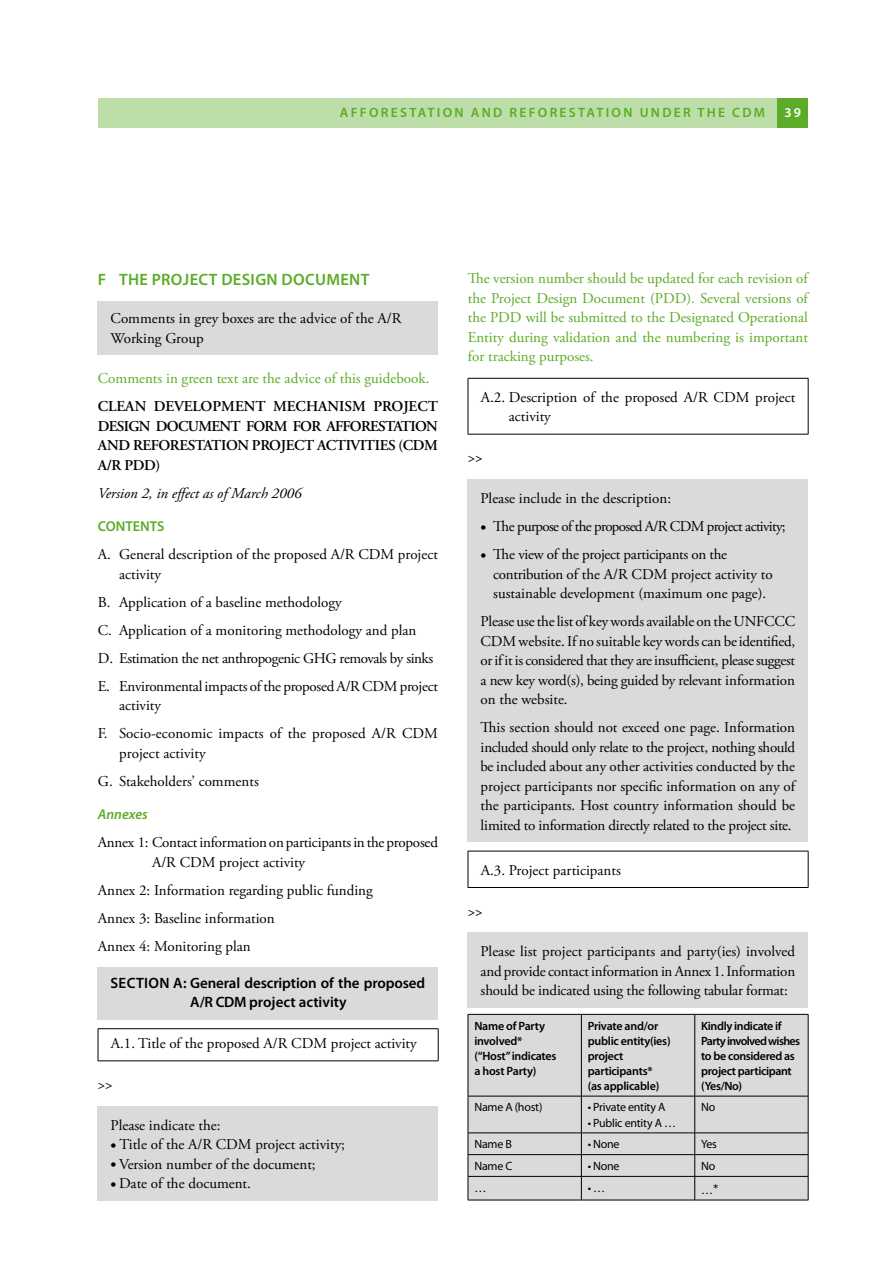
<style>
.page{position:relative;width:893px;height:1263px;background:#fff}
.page>*{position:absolute;margin:0;border:0;box-sizing:border-box;transform-origin:0 0}
.t1{font:600 16.5px "Myriad Pro";letter-spacing:.02em;color:#5bac26}
.t2{font:15px/19.5px "Adobe Garamond Pro";color:#000}
.t3{font:15px/19.5px "Adobe Garamond Pro";color:#5bac26;text-align:justify}
.t4{font:15px/28px "Adobe Garamond Pro";letter-spacing:-.02em;color:#000}
.t5{font:600 15px/19.5px "Adobe Garamond Pro";letter-spacing:-.025em;color:#000;text-align:justify}
.t6{font:600 15px/19.5px "Myriad Pro";letter-spacing:-.01em;color:#000}
.t7{font:15px "Adobe Garamond Pro";letter-spacing:-.045em;color:#000}
.t8{font:italic 15px "Adobe Garamond Pro";color:#000}
.t9{font:600 14.25px "Myriad Pro";color:#5bac26}
.t10{font:italic 600 14.25px "Myriad Pro";color:#5bac26}
.t11{font:600 13.5px "Myriad Pro";letter-spacing:.17em;color:#5bac26}
.t12{font:600 13.5px "Myriad Pro";color:#fff}
.t13{font:600 12px/15px "Myriad Pro";letter-spacing:-.03em;color:#000}
.t14{font:12px "Myriad Pro";letter-spacing:-.02em;color:#000}
.s1{font-family:"Myriad Pro";font-size:21px}
.s2{font-family:"Adobe Garamond Pro";font-size:15px}
</style>
<div class="page">
<div style="left:98px;top:98px;width:710px;height:30px;background:#bddea8"></div>
<div style="left:778px;top:98px;width:30px;height:30px;background:#5bac26"></div>
<div style="left:98px;top:302px;width:340px;height:53px;background:#d9dadb"></div>
<div style="left:98px;top:968px;width:340px;height:52px;background:#d9dadb"></div>
<hr style="left:98px;top:1028px;width:340px;height:1px;background:#000">
<hr style="left:98px;top:1029px;width:1px;height:31px;background:#000">
<hr style="left:438px;top:1029px;width:1px;height:31px;background:#000">
<hr style="left:98px;top:1060px;width:340px;height:1px;background:#000">
<div style="left:98px;top:1106px;width:340px;height:95px;background:#d9dadb"></div>
<hr style="left:468px;top:378px;width:340px;height:1px;background:#000">
<hr style="left:468px;top:378px;width:1px;height:56px;background:#000">
<hr style="left:808px;top:378px;width:1px;height:56px;background:#000">
<hr style="left:468px;top:434px;width:340px;height:1px;background:#000">
<div style="left:468px;top:479px;width:340px;height:363px;background:#d9dadb"></div>
<hr style="left:468px;top:851px;width:340px;height:1px;background:#000">
<hr style="left:468px;top:851px;width:1px;height:36px;background:#000">
<hr style="left:808px;top:851px;width:1px;height:36px;background:#000">
<hr style="left:468px;top:887px;width:340px;height:1px;background:#000">
<div style="left:468px;top:933px;width:340px;height:75px;background:#d9dadb"></div>
<div style="left:469px;top:1015px;width:339px;height:185px;background:#d9dadb"></div>
<hr style="left:468px;top:1014px;width:113px;height:1px;background:#000">
<hr style="left:468px;top:1014px;width:1px;height:82px;background:#000">
<hr style="left:581px;top:1014px;width:114px;height:1px;background:#000">
<hr style="left:581px;top:1014px;width:1px;height:82px;background:#000">
<hr style="left:695px;top:1014px;width:113px;height:1px;background:#000">
<hr style="left:694px;top:1014px;width:1px;height:82px;background:#000">
<hr style="left:808px;top:1014px;width:1px;height:82px;background:#000">
<hr style="left:468px;top:1096px;width:113px;height:1px;background:#000">
<hr style="left:468px;top:1096px;width:1px;height:37px;background:#000">
<hr style="left:581px;top:1096px;width:114px;height:1px;background:#000">
<hr style="left:581px;top:1096px;width:1px;height:37px;background:#000">
<hr style="left:695px;top:1096px;width:113px;height:1px;background:#000">
<hr style="left:694px;top:1096px;width:1px;height:37px;background:#000">
<hr style="left:808px;top:1096px;width:1px;height:37px;background:#000">
<hr style="left:468px;top:1132px;width:113px;height:1px;background:#000">
<hr style="left:581px;top:1132px;width:114px;height:1px;background:#000">
<hr style="left:695px;top:1132px;width:113px;height:1px;background:#000">
<hr style="left:468px;top:1154px;width:113px;height:1px;background:#000">
<hr style="left:581px;top:1154px;width:114px;height:1px;background:#000">
<hr style="left:695px;top:1154px;width:113px;height:1px;background:#000">
<hr style="left:468px;top:1176px;width:113px;height:1px;background:#000">
<svg style="left:468px;top:1133px;width:1px;height:67px"></svg>
<hr style="left:581px;top:1176px;width:114px;height:1px;background:#000">
<svg style="left:581px;top:1133px;width:1px;height:67px"></svg>
<hr style="left:695px;top:1176px;width:113px;height:1px;background:#000">
<svg style="left:694px;top:1133px;width:1px;height:67px"></svg>
<svg style="left:808px;top:1133px;width:1px;height:67px"></svg>
<hr style="left:468px;top:1200px;width:113px;height:1px;background:#000">
<hr style="left:581px;top:1200px;width:114px;height:1px;background:#000">
<hr style="left:695px;top:1200px;width:113px;height:1px;background:#000">
<p class="t11" style="left:340px;top:104px;width:427px">afforestation and reforestation under the cdm</p>
<p class="t12" style="left:784px;top:104px;width:18px">3 9</p>
<p class="t1" style="left:98px;top:268px;width:273px">F The Project Design Document</p>
<p class="t2" style="left:111px;top:309px;width:292px">Comments in grey boxes are the advice of the A/R<br>Working Group</p>
<p class="t3" style="left:98px;top:369px;width:333px">Comments in green text are the advice of this guidebook.</p>
<p class="t5" style="left:98px;top:397px;width:342px">CLEAN DEVELOPMENT MECHANISM PROJECT DESIGN DOCUMENT FORM FOR AFFORESTATION AND REFORESTATION PROJECT ACTIVITIES (CDM A/R PDD)</p>
<p class="t8" style="left:98px;top:484px;width:205px">Version 2, in effect as of March 2006</p>
<p class="t9" style="left:98px;top:517px;width:10px">CONTENTS</p>
<p class="t2" style="left:119px;top:545px;width:320px;text-indent:-21px">A. General description of the proposed A/R CDM project activity</p>
<p class="t4" style="left:98px;top:589px;width:342px">B. Application of a baseline methodology<br>C. Application of a monitoring methodology and plan<br>D. Estimation the net anthropogenic GHG removals by sinks E. Environmental impacts of the proposed A/R CDM project</p>
<p class="t2" style="left:98px;top:692px;width:342px;line-height:28px;text-indent:21px">activity<br>F. Socio-economic impacts of the proposed A/R CDM</p>
<p class="t2" style="left:98px;top:740px;width:163px;line-height:28px;text-indent:21px">project activity<br>G. Stakeholders’ comments</p>
<p class="t10" style="left:98px;top:805px;width:52px">Annexes</p>
<p class="t2" style="left:152px;top:833px;width:287px;text-indent:-54px">Annex 1: Contact information on participants in the proposed<br>A/R CDM project activity</p>
<p class="t2" style="left:98px;top:877px;width:277px;line-height:28px">Annex 2: Information regarding public funding<br>Annex 3: Baseline information<br>Annex 4: Monitoring plan</p>
<p class="t6" style="left:111px;top:972px;width:10px">SECTION</p>
<p class="t6" style="left:190px;top:972px;width:236px;text-indent:-17px">A: General description of the proposed<br>A/R CDM</p>
<p class="t6" style="left:249px;top:992px;width:99px">project activity</p>
<p class="t2" style="left:111px;top:1034px;width:307px">A.1. Title of the proposed A/R CDM project activity</p>
<p class="t2" style="left:98px;top:1075px;width:16px">&gt;&gt;</p>
<p class="t2" style="left:111px;top:1116px;width:111px">Please indicate the:</p>
<p class="t2" style="left:111px;top:1135px;width:236px"><span class="s1">•</span> Title of the A/R CDM project activity;</p>
<p class="t2" style="left:111px;top:1155px;width:207px"><span class="s1">•</span> Version number of the document;</p>
<p class="t2" style="left:111px;top:1174px;width:142px"><span class="s1">•</span> Date of the document.</p>
<p class="t3" style="left:468px;top:269px;width:342px">The version number should be updated for each revision of the Project Design Document (PDD). Several versions of the PDD will be submitted to the Designated Operational Entity during validation and the numbering is important for tracking purposes.</p>
<p class="t2" style="left:509px;top:388px;width:288px;text-indent:-28px">A.2. Description of the proposed A/R CDM project activity</p>
<p class="t2" style="left:468px;top:448px;width:16px">&gt;&gt;</p>
<p class="t2" style="left:480px;top:489px;width:192px">Please include in the description:</p>
<p class="t7" style="left:480px;top:517px;width:307px"><span class="s1">•</span> The purpose of the proposed A/R CDM project activity;</p>
<p class="t2" style="left:493px;top:545px;width:281px;text-indent:-13px"><span class="s1">•</span> The view of the project participants on the contribution of the A/R CDM project activity to sustainable development (maximum one page).</p>
<p class="t2" style="left:480px;top:612px;width:316px;text-align:justify">Please use the list of key words available on the UNFCCC CDM website. If no suitable key words can be identified, or if it is considered that they are insufficient, please suggest a new key word(s), being guided by relevant information on the website.</p>
<p class="t2" style="left:480px;top:718px;width:316px;text-align:justify">This section should not exceed one page. Information included should only relate to the project, nothing should be included about any other activities conducted by the project participants nor specific information on any of the participants. Host country information should be limited to information directly related to the project site.</p>
<p class="t2" style="left:481px;top:861px;width:142px">A.3. Project participants</p>
<p class="t2" style="left:468px;top:902px;width:16px">&gt;&gt;</p>
<p class="t2" style="left:480px;top:942px;width:316px;text-align:justify">Please list project participants and party(ies) involved and provide contact information in Annex 1. Information should be indicated using the following tabular format:</p>
<p class="t13" style="left:474px;top:1018px;width:84px">Name of Party involved* (“Host” indicates a host Party)</p>
<p class="t13" style="left:588px;top:1018px;width:84px">Private and/or public entity(ies) project participants*<br>(as applicable)</p>
<p class="t13" style="left:701px;top:1018px;width:100px">Kindly indicate if<br>Party involved wishes to be considered as project participant (Yes/No)</p>
<p class="t14" style="left:474px;top:1100px;width:70px">Name A (host)</p>
<p class="t14" style="left:588px;top:1100px;width:79px">• Private entity A</p>
<p class="t14" style="left:588px;top:1115px;width:90px">• Public entity A …</p>
<p class="t14" style="left:701px;top:1100px;width:16px">No</p>
<p class="t14" style="left:474px;top:1137px;width:39px">Name B</p>
<p class="t14" style="left:588px;top:1137px;width:33px">• None</p>
<p class="t14" style="left:701px;top:1137px;width:17px">Yes</p>
<p class="t14" style="left:474px;top:1158px;width:40px">Name C</p>
<p class="t14" style="left:588px;top:1158px;width:33px">• None</p>
<p class="t14" style="left:701px;top:1158px;width:16px">No</p>
<p class="t14" style="left:474px;top:1180px;width:13px">…</p>
<p class="t14" style="left:588px;top:1180px;width:19px">• …</p>
<p class="t14" style="left:701px;top:1182px;width:19px">…<span class="s2">*</span></p>
</div>
